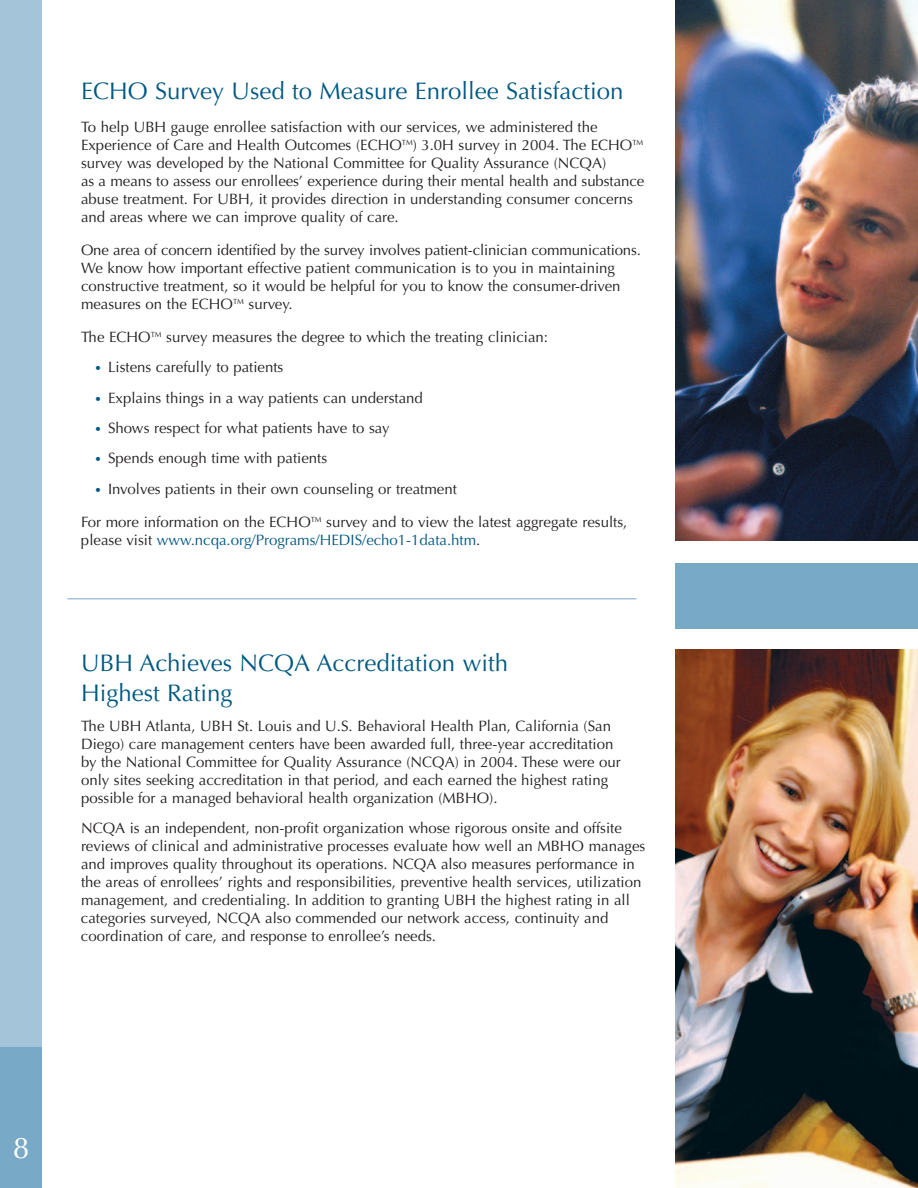
<style>
.page{position:relative;width:918px;height:1188px;background:#fff}
.page>*{position:absolute;margin:0;border:0;box-sizing:border-box;transform-origin:0 0}
.t1{font:30px "Optima";color:#fff}
.t2{font:24px/30px "Optima";color:#005983}
.t3{font:15px/18px "Optima";color:#231f20}
.s1{font-size:12px;color:#005983}
.s2{color:#005983}
</style>
<div class="page">
<div style="left:0;top:0;width:42px;height:1188px;background:#a3c4d9"></div>
<div style="left:0;top:1047px;width:42px;height:141px;background:#78a9c7"></div>
<img style="left:675px;top:649px;width:243px;height:539px">
<img style="left:675px;top:0;width:243px;height:541px">
<div style="left:675px;top:557px;width:243px;height:75px;background:#78a9c7"></div>
<div style="left:675px;top:543px;width:243px;height:19px;background:#fff"></div>
<div style="left:675px;top:629px;width:243px;height:20px;background:#fff"></div>
<hr style="left:68px;top:598px;width:568px;height:1px;background:#78a9c7">
<h2 class="t2" style="left:81px;top:78px;width:544px">ECHO Survey Used to Measure Enrollee Satisfaction</h2>
<p class="t3" style="left:81px;top:119px;width:565px">To help UBH gauge enrollee satisfaction with our services, we administered the Experience of Care and Health Outcomes (ECHO<sup>TM</sup>) 3.0H survey in 2004. The ECHO<sup>TM </sup>survey was developed by the National Committee for Quality Assurance (NCQA)<br>as a means to assess our enrollees’ experience during their mental health and substance abuse treatment. For UBH, it provides direction in understanding consumer concerns and areas where we can improve quality of care.</p>
<p class="t3" style="left:81px;top:242px;width:561px">One area of concern identified by the survey involves patient-clinician communications.<br>We know how important effective patient communication is to you in maintaining constructive treatment, so it would be helpful for you to know the consumer-driven measures on the ECHO<sup>TM</sup> survey.</p>
<p class="t3" style="left:81px;top:329px;width:469px">The ECHO<sup>TM</sup> survey measures the degree to which the treating clinician:</p>
<p class="t3" style="left:94px;top:360px;width:190px"><span class="s1">•</span> Listens carefully to patients</p>
<p class="t3" style="left:94px;top:390px;width:330px"><span class="s1">•</span> Explains things in a way patients can understand</p>
<p class="t3" style="left:94px;top:420px;width:297px"><span class="s1">•</span> Shows respect for what patients have to say</p>
<p class="t3" style="left:94px;top:451px;width:234px"><span class="s1">•</span> Spends enough time with patients</p>
<p class="t3" style="left:94px;top:481px;width:364px"><span class="s1">•</span> Involves patients in their own counseling or treatment</p>
<p class="t3" style="left:81px;top:514px;width:548px">For more information on the ECHO<sup>TM</sup> survey and to view the latest aggregate results, please visit <span class="s2">www.ncqa.org/Programs/HEDIS/echo1-1data.htm</span>.</p>
<h2 class="t2" style="left:81px;top:650px;width:429px">UBH Achieves NCQA Accreditation with<br>Highest Rating</h2>
<p class="t3" style="left:81px;top:718px;width:541px">The UBH Atlanta, UBH St. Louis and U.S. Behavioral Health Plan, California (San Diego) care management centers have been awarded full, three-year accreditation by the National Committee for Quality Assurance (NCQA) in 2004. These were our only sites seeking accreditation in that period, and each earned the highest rating possible for a managed behavioral health organization (MBHO).</p>
<p class="t3" style="left:81px;top:820px;width:566px">NCQA is an independent, non-profit organization whose rigorous onsite and offsite reviews of clinical and administrative processes evaluate how well an MBHO manages and improves quality throughout its operations. NCQA also measures performance in the areas of enrollees’ rights and responsibilities, preventive health services, utilization management, and credentialing. In addition to granting UBH the highest rating in all categories surveyed, NCQA also commended our network access, continuity and coordination of care, and response to enrollee’s needs.</p>
<h1 class="t1" style="left:13px;top:1136px;width:18px">8</h1>
</div>
